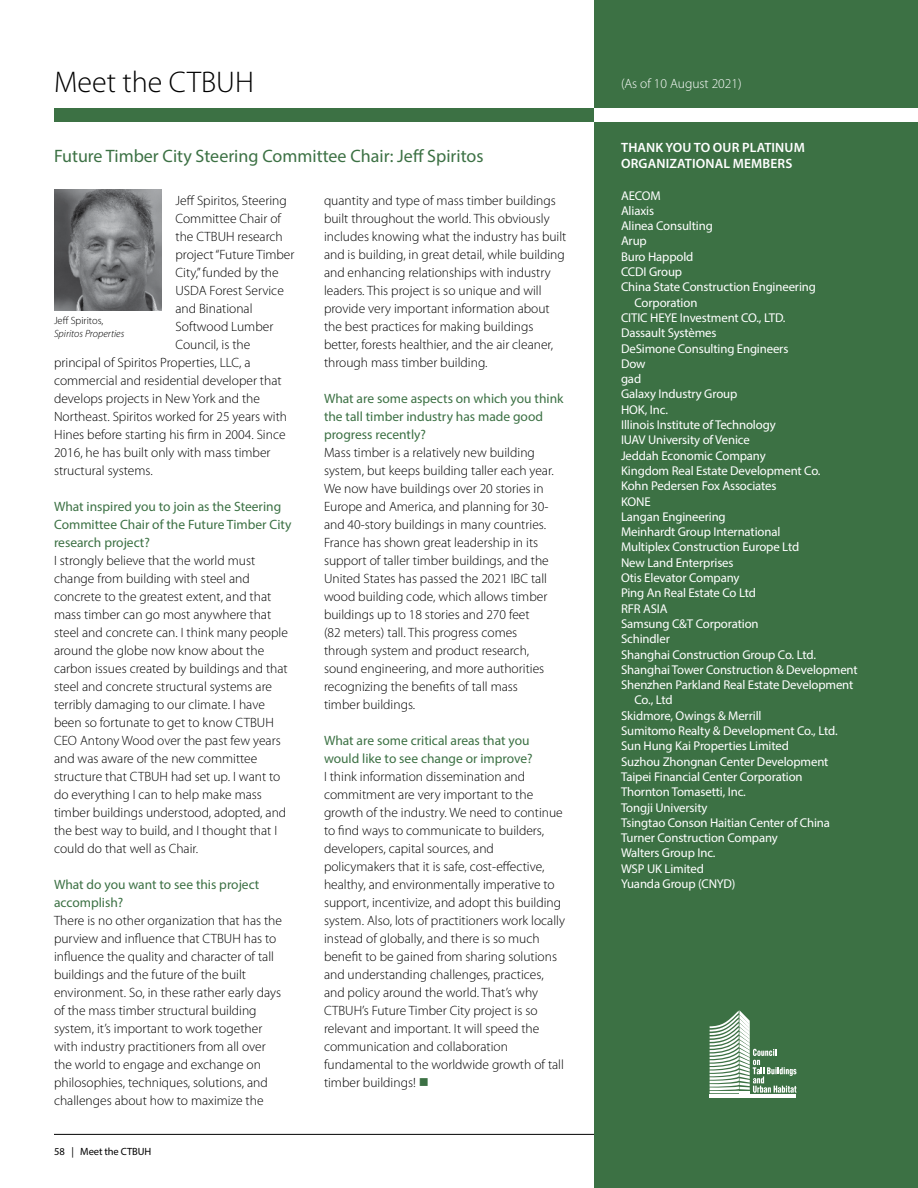
<style>
.page{position:relative;width:918px;height:1188px;background:#fff}
.page>*{position:absolute;margin:0;border:0;box-sizing:border-box;transform-origin:0 0}
.t1{font:300 30px "Myriad Pro";color:#000}
.t2{font:18px "Myriad Pro";color:#3c7144}
.t3{font:300 13.5px/18px "Myriad Pro";color:#000}
.t4{font:13.5px/18px "Myriad Pro";color:#3c7144}
.t5{font:600 13.5px/16.2px "Myriad Pro";letter-spacing:.01em;color:#fff}
.t6{font:300 13.5px "Myriad Pro";color:#fff}
.t7{font:12.75px "Myriad Pro";letter-spacing:-.01em;color:#fff}
.t8{font:italic 300 10.5px "Myriad Pro";color:#000}
.t9{font:10.5px "Myriad Pro";letter-spacing:-.01em;color:#000}
.t10{font:300 10.5px "Myriad Pro";color:#000}
.s1{color:#3c7144}
</style>
<div class="page">
<hr style="left:54px;top:1134px;width:783px;height:1px;background:#000">
<div style="left:54px;top:108px;width:783px;height:14px;background:#3c7144"></div>
<img style="left:54px;top:189px;width:108px;height:121px">
<div style="left:594px;top:0;width:324px;height:1188px;background:#3c7144"></div>
<div style="left:594px;top:108px;width:324px;height:14px;background:#fff"></div>
<hr style="left:710px;top:1094px;width:86px;height:4px;background:#fff">
<svg style="left:710px;top:1010px;width:86px;height:83px"></svg>
<h1 class="t1" style="left:54px;top:66px;width:202px">Meet the CTBUH</h1>
<h2 class="t2" style="left:54px;top:145px;width:431px">Future Timber City Steering Committee Chair: Jeff Spiritos</h2>
<p class="t3" style="left:176px;top:192px;width:113px">Jeff Spiritos, Steering</p>
<p class="t3" style="left:176px;top:210px;width:107px">Committee Chair of</p>
<p class="t3" style="left:176px;top:228px;width:109px">the CTBUH research</p>
<p class="t3" style="left:176px;top:246px;width:121px">project “Future Timber</p>
<p class="t3" style="left:176px;top:264px;width:105px">City,” funded by the</p>
<p class="t3" style="left:176px;top:282px;width:110px">USDA Forest Service</p>
<p class="t3" style="left:176px;top:300px;width:79px">and Binational</p>
<p class="t3" style="left:176px;top:318px;width:99px">Softwood Lumber</p>
<p class="t3" style="left:176px;top:336px;width:76px">Council, is the</p>
<p class="t3" style="left:54px;top:354px;width:198px">principal of Spiritos Properties, LLC, a</p>
<p class="t3" style="left:54px;top:372px;width:229px">commercial and residential developer that</p>
<p class="t3" style="left:54px;top:390px;width:208px">develops projects in New York and the</p>
<p class="t3" style="left:54px;top:408px;width:235px">Northeast. Spiritos worked for 25 years with</p>
<p class="t3" style="left:54px;top:426px;width:233px">Hines before starting his firm in 2004. Since</p>
<p class="t3" style="left:54px;top:444px;width:218px">2016, he has built only with mass timber</p>
<p class="t3" style="left:54px;top:462px;width:100px">structural systems.</p>
<p class="t4" style="left:54px;top:497px;width:239px">What inspired you to join as the Steering<br>Committee Chair of the Future Timber City research project?</p>
<p class="t3" style="left:54px;top:552px;width:235px">I strongly believe that the world must change from building with steel and concrete to the greatest extent, and that mass timber can go most anywhere that steel and concrete can. I think many people around the globe now know about the carbon issues created by buildings and that steel and concrete structural systems are terribly damaging to our climate. I have been so fortunate to get to know CTBUH CEO Antony Wood over the past few years and was aware of the new committee structure that CTBUH had set up. I want to do everything I can to help make mass timber buildings understood, adopted, and the best way to build, and I thought that I could do that well as Chair.</p>
<p class="t4" style="left:54px;top:875px;width:207px">What do you want to see this project accomplish?</p>
<p class="t3" style="left:54px;top:912px;width:230px">There is no other organization that has the purview and influence that CTBUH has to influence the quality and character of tall buildings and the future of the built environment. So, in these rather early days of the mass timber structural building system, it’s important to work together with industry practitioners from all over the world to engage and exchange on philosophies, techniques, solutions, and challenges about how to maximize the</p>
<p class="t10" style="left:54px;top:315px;width:51px">Jeff Spiritos,</p>
<p class="t8" style="left:54px;top:328px;width:72px">Spiritos Properties</p>
<p class="t9" style="left:54px;top:1145px;width:99px">58 | Meet the CTBUH</p>
<p class="t3" style="left:324px;top:192px;width:244px">quantity and type of mass timber buildings built throughout the world. This obviously includes knowing what the industry has built and is building, in great detail, while building and enhancing relationships with industry leaders. This project is so unique and will provide very important information about the best practices for making buildings better, forests healthier, and the air cleaner, through mass timber building.</p>
<p class="t4" style="left:324px;top:389px;width:241px">What are some aspects on which you think the tall timber industry has made good progress recently?</p>
<p class="t3" style="left:324px;top:444px;width:231px">Mass timber is a relatively new building system, but keeps building taller each year.<br>We now have buildings over 20 stories in Europe and America, and planning for 30- and 40-story buildings in many countries.<br>France has shown great leadership in its support of taller timber buildings, and the United States has passed the 2021 IBC tall wood building code, which allows timber buildings up to 18 stories and 270 feet<br>(82 meters) tall. This progress comes through system and product research, sound engineering, and more authorities recognizing the benefits of tall mass timber buildings.</p>
<p class="t4" style="left:324px;top:731px;width:210px">What are some critical areas that you would like to see change or improve?</p>
<p class="t3" style="left:324px;top:768px;width:243px">I think information dissemination and commitment are very important to the growth of the industry. We need to continue to find ways to communicate to builders, developers, capital sources, and policymakers that it is safe, cost-effective, healthy, and environmentally imperative to support, incentivize, and adopt this building system. Also, lots of practitioners work locally instead of globally, and there is so much benefit to be gained from sharing solutions and understanding challenges, practices, and policy around the world. That’s why CTBUH’s Future Timber City project is so relevant and important. It will speed the communication and collaboration fundamental to the worldwide growth of tall timber buildings! <span class="s1">■</span></p>
<p class="t6" style="left:621px;top:76px;width:122px">(As of 10 August 2021)</p>
<p class="t5" style="left:621px;top:139px;width:185px">THANK YOU TO OUR PLATINUM<br>ORGANIZATIONAL MEMBERS</p>
<p class="t7" style="left:621px;top:187px;width:41px">AECOM</p>
<p class="t7" style="left:621px;top:203px;width:35px">Aliaxis</p>
<p class="t7" style="left:621px;top:218px;width:93px">Alinea Consulting</p>
<p class="t7" style="left:621px;top:233px;width:27px">Arup</p>
<p class="t7" style="left:621px;top:249px;width:74px">Buro Happold</p>
<p class="t7" style="left:621px;top:264px;width:63px">CCDI Group</p>
<p class="t7" style="left:621px;top:279px;width:197px">China State Construction Engineering</p>
<p class="t7" style="left:635px;top:295px;width:64px">Corporation</p>
<p class="t7" style="left:621px;top:310px;width:166px">CITIC HEYE Investment CO., LTD.</p>
<p class="t7" style="left:621px;top:325px;width:97px">Dassault Systèmes</p>
<p class="t7" style="left:621px;top:340px;width:169px">DeSimone Consulting Engineers</p>
<p class="t7" style="left:621px;top:356px;width:26px">Dow</p>
<p class="t7" style="left:621px;top:371px;width:22px">gad</p>
<p class="t7" style="left:621px;top:386px;width:118px">Galaxy Industry Group</p>
<p class="t7" style="left:621px;top:402px;width:49px">HOK, Inc.</p>
<p class="t7" style="left:621px;top:417px;width:156px">Illinois Institute of Technology</p>
<p class="t7" style="left:621px;top:432px;width:130px">IUAV University of Venice</p>
<p class="t7" style="left:621px;top:448px;width:146px">Jeddah Economic Company</p>
<p class="t7" style="left:621px;top:463px;width:201px">Kingdom Real Estate Development Co.</p>
<p class="t7" style="left:621px;top:478px;width:157px">Kohn Pedersen Fox Associates</p>
<p class="t7" style="left:621px;top:493px;width:31px">KONE</p>
<p class="t7" style="left:621px;top:509px;width:106px">Langan Engineering</p>
<p class="t7" style="left:621px;top:524px;width:161px">Meinhardt Group International</p>
<p class="t7" style="left:621px;top:539px;width:180px">Multiplex Construction Europe Ltd</p>
<p class="t7" style="left:621px;top:555px;width:114px">New Land Enterprises</p>
<p class="t7" style="left:621px;top:570px;width:120px">Otis Elevator Company</p>
<p class="t7" style="left:621px;top:585px;width:137px">Ping An Real Estate Co Ltd</p>
<p class="t7" style="left:621px;top:601px;width:48px">RFR ASIA</p>
<p class="t7" style="left:621px;top:616px;width:139px">Samsung C&amp;T Corporation</p>
<p class="t7" style="left:621px;top:631px;width:50px">Schindler</p>
<p class="t7" style="left:621px;top:646px;width:197px">Shanghai Construction Group Co. Ltd.</p>
<p class="t7" style="left:621px;top:662px;width:238px">Shanghai Tower Construction &amp; Development</p>
<p class="t7" style="left:621px;top:677px;width:234px">Shenzhen Parkland Real Estate Development</p>
<p class="t7" style="left:635px;top:692px;width:40px">Co., Ltd</p>
<p class="t7" style="left:621px;top:708px;width:142px">Skidmore, Owings &amp; Merrill</p>
<p class="t7" style="left:621px;top:723px;width:218px">Sumitomo Realty &amp; Development Co., Ltd.</p>
<p class="t7" style="left:621px;top:738px;width:169px">Sun Hung Kai Properties Limited</p>
<p class="t7" style="left:621px;top:754px;width:209px">Suzhou Zhongnan Center Development</p>
<p class="t7" style="left:621px;top:769px;width:183px">Taipei Financial Center Corporation</p>
<p class="t7" style="left:621px;top:784px;width:126px">Thornton Tomasetti, Inc.</p>
<p class="t7" style="left:621px;top:799px;width:88px">Tongji University</p>
<p class="t7" style="left:621px;top:815px;width:211px">Tsingtao Conson Haitian Center of China</p>
<p class="t7" style="left:621px;top:830px;width:158px">Turner Construction Company</p>
<p class="t7" style="left:621px;top:845px;width:96px">Walters Group Inc.</p>
<p class="t7" style="left:621px;top:861px;width:85px">WSP UK Limited</p>
<p class="t7" style="left:621px;top:876px;width:116px">Yuanda Group (CNYD)</p>
</div>
